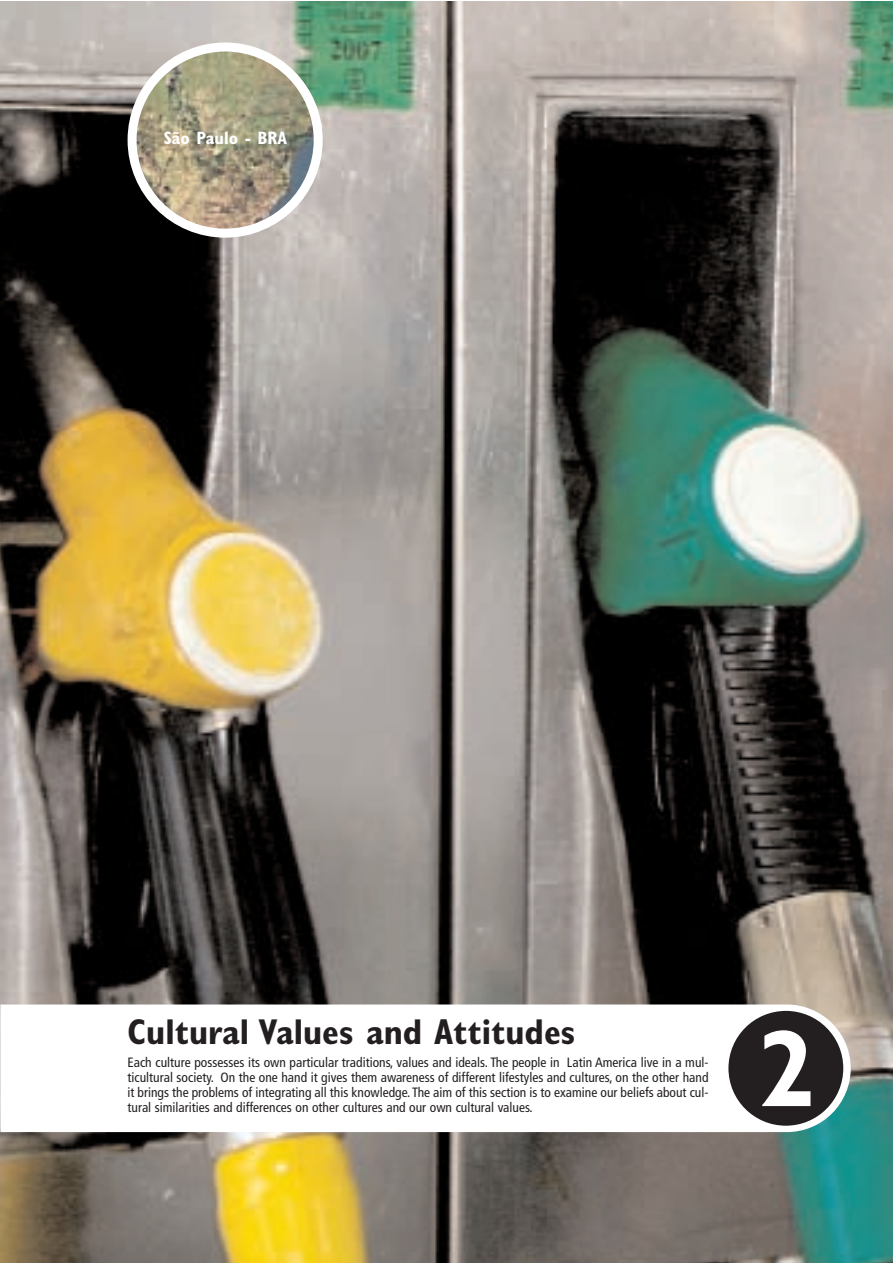
<style>
.page{position:relative;width:893px;height:1263px;background:#fff}
.page>*{position:absolute;margin:0;border:0;box-sizing:border-box;transform-origin:0 0}
.t1{font:700 condensed 109.5px "Gill Sans Std";color:#fff}
.t2{font:700 condensed 36px "Gill Sans Std";color:#231f20}
.t3{font:700 condensed 18px "Gill Sans Std";color:#fff}
.t4{font:condensed 13.5px/15px "Frutiger LT Std";color:#231f20;text-align:justify}
</style>
<div class="page">
<img style="left:0;top:2px;width:893px;height:1261px">
<svg style="left:0;top:1004px;width:851px;height:128px"></svg>
<div style="left:728px;top:1011px;width:115px;height:115px;background:#231f20;border-radius:50%"></div>
<svg style="left:128px;top:43px;width:195px;height:195px;background:#a8a491"></svg>
<h3 class="t3" style="left:164px;top:131px;width:125px">São Paulo - BRA</h3>
<h2 class="t2" style="left:128px;top:1018px;width:449px">Cultural Values and Attitudes</h2>
<h1 class="t1" style="left:760px;top:1028px;width:59px">2</h1>
<p class="t4" style="left:128px;top:1055px;width:582px">Each culture possesses its own particular traditions, values and ideals. The people in Latin America live in a mul&shy;ticultural society. On the one hand it gives them awareness of different lifestyles and cultures, on the other hand it brings the problems of integrating all this knowledge. The aim of this section is to examine our beliefs about cul&shy;tural similarities and differences on other cultures and our own cultural values.</p>
</div>
